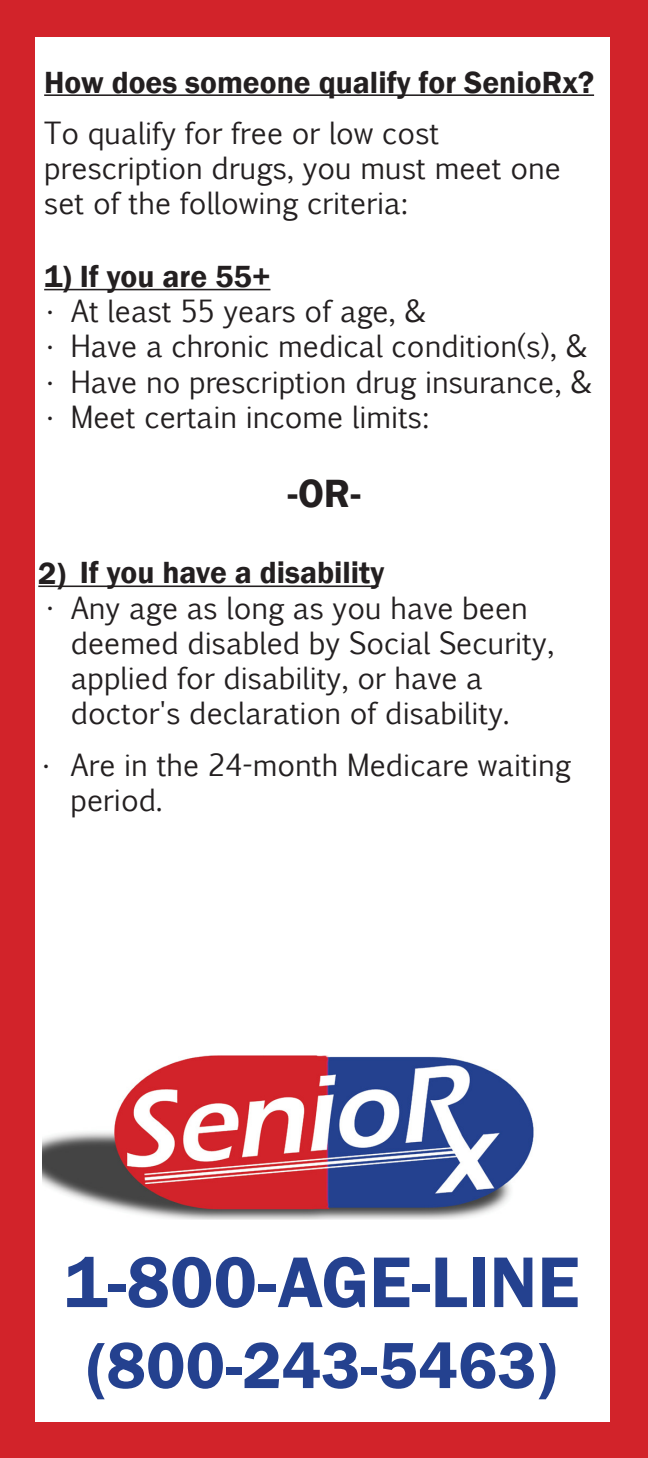
<style>
.page{position:relative;width:648px;height:1458px;background:#d2232a}
.page>*{position:absolute;margin:0;border:0;box-sizing:border-box;transform-origin:0 0}
.t1{font:600 74.25px "Franklin Gothic";color:#24418f}
.t2{font:600 67.5px "Franklin Gothic";color:#24418f}
.t3{font:600 40.5px "Franklin Gothic";color:#231f20}
.t4{font:600 31.5px "Franklin Gothic";color:#231f20}
.t5{font:29.25px/35.1px "Euphemia CAS";color:#231f20}
</style>
<div class="page">
<div style="left:35px;top:38px;width:575px;height:1384px;background:#fff"></div>
<img style="left:42px;top:1055px;width:492px;height:164px">
<hr style="left:44px;top:94px;width:550px;height:2px;background:#231f20">
<hr style="left:44px;top:289px;width:226px;height:1px;background:#231f20">
<hr style="left:38px;top:586px;width:340px;height:1px;background:#231f20">
<p class="t4" style="left:44px;top:63px;width:551px">How does someone qualify for SenioRx?</p>
<p class="t5" style="left:44px;top:115px;width:518px">To qualify for free or low cost prescription drugs, you must meet one set of the following criteria:</p>
<p class="t4" style="left:44px;top:257px;width:228px">1) If you are 55+</p>
<p class="t5" style="left:44px;top:294px;width:383px">• At least 55 years of age, &amp;</p>
<p class="t5" style="left:44px;top:329px;width:545px">• Have a chronic medical condition(s), &amp;</p>
<p class="t5" style="left:44px;top:364px;width:549px">• Have no prescription drug insurance, &amp;</p>
<p class="t5" style="left:44px;top:399px;width:387px">• Meet certain income limits:</p>
<p class="t3" style="left:288px;top:468px;width:75px">-OR-</p>
<p class="t4" style="left:38px;top:553px;width:348px">2) If you have a disability</p>
<p class="t5" style="left:44px;top:590px;width:13px">•</p>
<p class="t5" style="left:71px;top:590px;width:485px">Any age as long as you have been deemed disabled by Social Security, applied for disability, or have a doctor's declaration of disability.</p>
<p class="t5" style="left:70px;top:747px;width:502px;text-indent:-30px">• Are in the 24-month Medicare waiting period.</p>
<p class="t1" style="left:64px;top:1237px;width:517px">1-800-AGE-LINE</p>
<p class="t2" style="left:87px;top:1324px;width:472px">(800-243-5463)</p>
</div>
